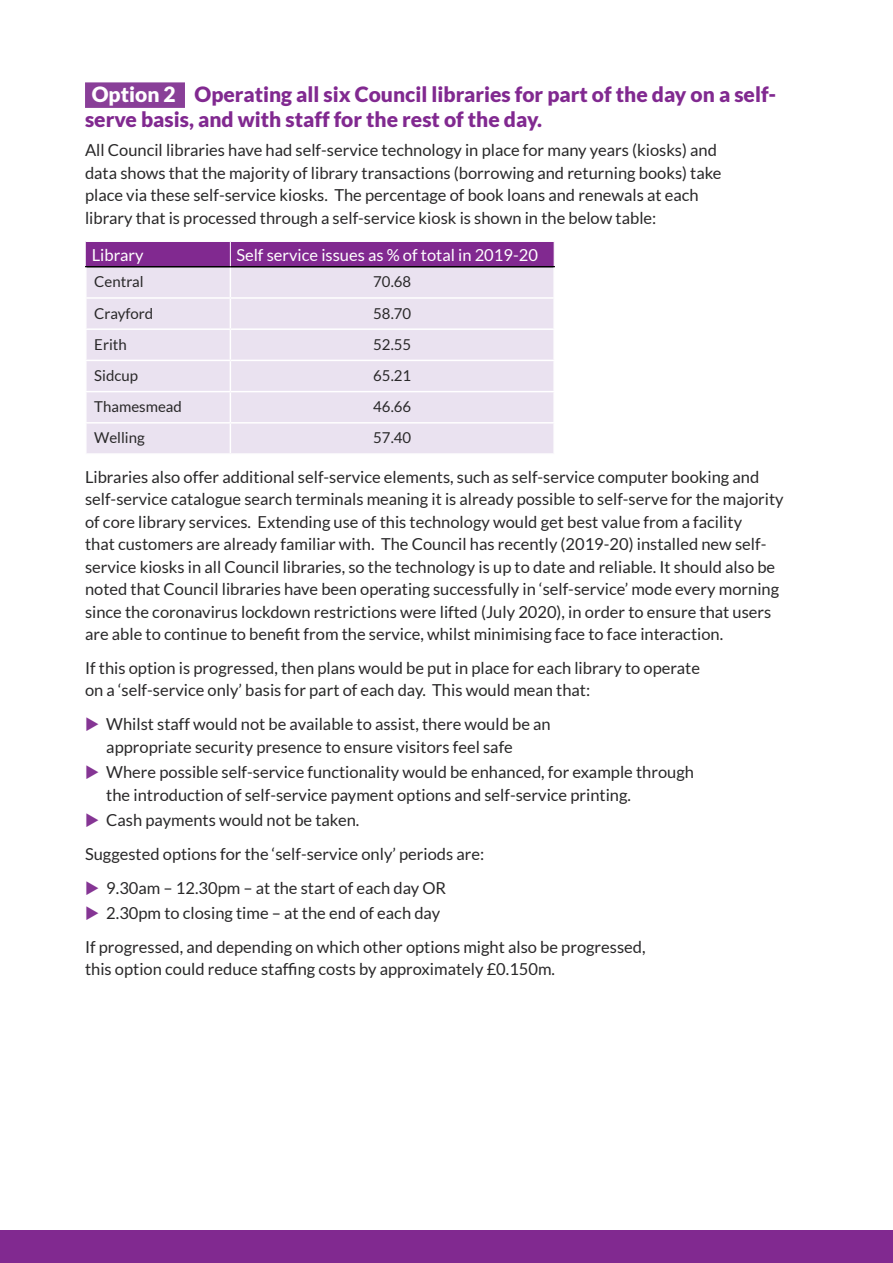
<style>
.page{position:relative;width:893px;height:1263px;background:#fff}
.page>*{position:absolute;margin:0;border:0;box-sizing:border-box;transform-origin:0 0}
.H2_Heading_rev{font:900 21px/25.5px "Lato";color:#812990}
.P_Body_Text{font:16.5px/22.5px "Lato";color:#292829}
.P_Body_Text-2{font:16.5px "Lato";color:#fff}
.P_10pt_Tbl_body_text{font:15px "Lato";color:#292829}
.s1{color:#fff}
</style>
<div class="page">
<div style="left:85px;top:82px;width:100px;height:26px;background:#893f98"></div>
<div style="left:87px;top:267px;width:466px;height:186px;background:#eae2f0"></div>
<hr style="left:230px;top:267px;width:1px;height:30px;background:#fff">
<svg style="left:230px;top:299px;width:1px;height:29px"></svg>
<hr style="left:230px;top:330px;width:1px;height:30px;background:#fff">
<hr style="left:230px;top:361px;width:1px;height:30px;background:#fff">
<hr style="left:230px;top:392px;width:1px;height:30px;background:#fff">
<svg style="left:230px;top:424px;width:1px;height:29px"></svg>
<hr style="left:85px;top:297px;width:145px;height:2px;background:#fff">
<hr style="left:230px;top:297px;width:325px;height:2px;background:#fff">
<hr style="left:85px;top:328px;width:145px;height:2px;background:#fff">
<hr style="left:230px;top:328px;width:325px;height:2px;background:#fff">
<hr style="left:85px;top:360px;width:145px;height:1px;background:#fff">
<hr style="left:230px;top:360px;width:325px;height:1px;background:#fff">
<hr style="left:85px;top:391px;width:145px;height:1px;background:#fff">
<hr style="left:230px;top:391px;width:325px;height:1px;background:#fff">
<hr style="left:85px;top:422px;width:145px;height:2px;background:#fff">
<hr style="left:230px;top:422px;width:325px;height:2px;background:#fff">
<div style="left:86px;top:241px;width:469px;height:25px;background:#812990"></div>
<hr style="left:85px;top:266px;width:145px;height:1px;background:#000">
<hr style="left:230px;top:266px;width:325px;height:1px;background:#000">
<div style="left:0;top:1230px;width:893px;height:33px;background:#812990"></div>
<h2 class="H2_Heading_rev" style="left:85px;top:81px;width:693px;text-indent:7px"><span class="s1">Option 2</span> Operating all six Council libraries for part of the day on a self&shy;serve basis, and with staff for the rest of the day.</h2>
<p class="P_Body_Text" style="left:85px;top:139px;width:638px">All Council libraries have had self-service technology in place for many years (kiosks) and data shows that the majority of library transactions (borrowing and returning books) take place via these self-service kiosks. The percentage of book loans and renewals at each library that is processed through a self-service kiosk is shown in the below table:</p>
<p class="P_Body_Text-2" style="left:92px;top:246px;width:53px">Library</p>
<p class="P_Body_Text-2" style="left:236px;top:246px;width:303px">Self service issues as % of total in 2019-20</p>
<p class="P_10pt_Tbl_body_text" style="left:94px;top:274px;width:51px">Central</p>
<p class="P_10pt_Tbl_body_text" style="left:373px;top:274px;width:39px">70.68</p>
<p class="P_10pt_Tbl_body_text" style="left:94px;top:305px;width:60px">Crayford</p>
<p class="P_10pt_Tbl_body_text" style="left:373px;top:305px;width:39px">58.70</p>
<p class="P_10pt_Tbl_body_text" style="left:94px;top:336px;width:34px">Erith</p>
<p class="P_10pt_Tbl_body_text" style="left:373px;top:336px;width:39px">52.55</p>
<p class="P_10pt_Tbl_body_text" style="left:94px;top:367px;width:45px">Sidcup</p>
<p class="P_10pt_Tbl_body_text" style="left:373px;top:367px;width:39px">65.21</p>
<p class="P_10pt_Tbl_body_text" style="left:94px;top:398px;width:89px">Thamesmead</p>
<p class="P_10pt_Tbl_body_text" style="left:373px;top:398px;width:39px">46.66</p>
<p class="P_10pt_Tbl_body_text" style="left:94px;top:430px;width:52px">Welling</p>
<p class="P_10pt_Tbl_body_text" style="left:373px;top:430px;width:39px">57.40</p>
<p class="P_Body_Text" style="left:85px;top:465px;width:700px">Libraries also offer additional self-service elements, such as self-service computer booking and self-service catalogue search terminals meaning it is already possible to self-serve for the majority of core library services. Extending use of this technology would get best value from a facility<br>that customers are already familiar with. The Council has recently (2019-20) installed new self&shy;service kiosks in all Council libraries, so the technology is up to date and reliable. It should also be noted that Council libraries have been operating successfully in ‘self-service’ mode every morning since the coronavirus lockdown restrictions were lifted (July 2020), in order to ensure that users are able to continue to benefit from the service, whilst minimising face to face interaction.</p>
<p class="P_Body_Text" style="left:85px;top:656px;width:616px">If this option is progressed, then plans would be put in place for each library to operate on a ‘self-service only’ basis for part of each day. This would mean that:</p>
<p class="P_Body_Text" style="left:106px;top:713px;width:446px">Whilst staff would not be available to assist, there would be an appropriate security presence to ensure visitors feel safe</p>
<p class="P_Body_Text" style="left:106px;top:761px;width:589px">Where possible self-service functionality would be enhanced, for example through the introduction of self-service payment options and self-service printing.</p>
<p class="P_Body_Text" style="left:106px;top:809px;width:255px">Cash payments would not be taken.</p>
<p class="P_Body_Text" style="left:85px;top:842px;width:401px">Suggested options for the ‘self-service only’ periods are:</p>
<p class="P_Body_Text" style="left:106px;top:876px;width:341px">9.30am – 12.30pm – at the start of each day OR</p>
<p class="P_Body_Text" style="left:106px;top:902px;width:335px">2.30pm to closing time – at the end of each day</p>
<p class="P_Body_Text" style="left:85px;top:935px;width:562px">If progressed, and depending on which other options might also be progressed, this option could reduce staffing costs by approximately £0.150m.</p>
</div>
